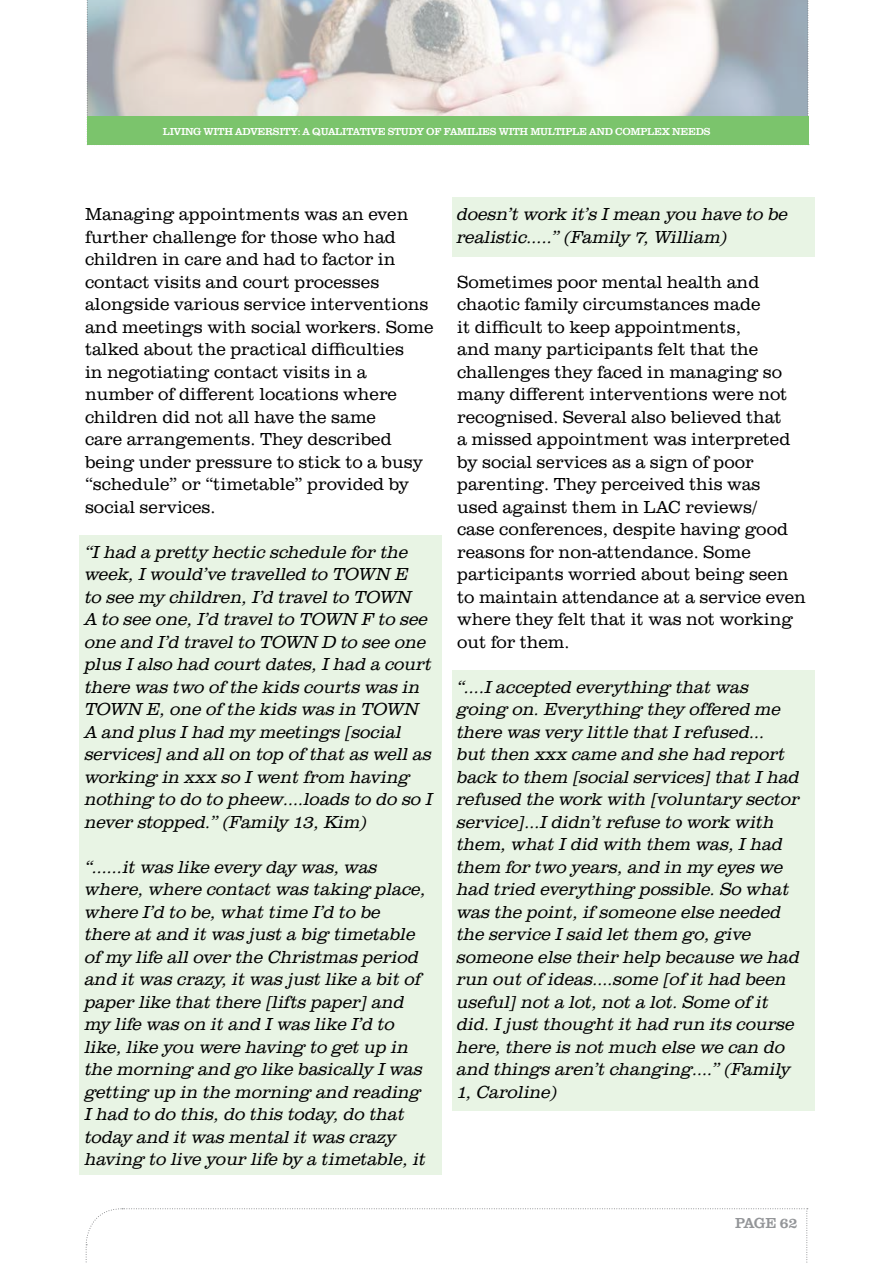
<style>
.page{position:relative;width:893px;height:1263px;background:#fff}
.page>*{position:absolute;margin:0;border:0;box-sizing:border-box;transform-origin:0 0}
.t1{font:italic 300 18px/22.5px "URW Clarendon TOT";color:#000}
.t2{font:300 18px/22.5px "URW Clarendon TOT";color:#000}
.t3{font:15px "URW Clarendon TOT";letter-spacing:-.04em;color:#939598}
.t4{font:10.5px "URW Clarendon TOT";letter-spacing:-.025em;color:#fff}
</style>
<div class="page">
<svg style="left:87px;top:0;width:722px;height:145px"></svg>
<div style="left:87px;top:117px;width:721px;height:28px;background:#7bc46c"></div>
<svg style="left:85px;top:1208px;width:723px;height:55px"></svg>
<div style="left:452px;top:198px;width:363px;height:59px;background:#e8f4e4"></div>
<div style="left:452px;top:670px;width:363px;height:440px;background:#e8f4e4"></div>
<div style="left:80px;top:535px;width:362px;height:639px;background:#e8f4e4"></div>
<p class="t4" style="left:163px;top:125px;width:549px">LIVING WITH ADVERSITY: A QUALITATIVE STUDY OF FAMILIES WITH MULTIPLE AND COMPLEX NEEDS</p>
<p class="t2" style="left:85px;top:203px;width:350px">Managing appointments was an even further challenge for those who had children in care and had to factor in contact visits and court processes alongside various service interventions and meetings with social workers. Some talked about the practical difficulties<br>in negotiating contact visits in a number of different locations where children did not all have the same<br>care arrangements. They described being under pressure to stick to a busy “schedule” or “timetable” provided by social services.</p>
<p class="t1" style="left:85px;top:540px;width:350px">“I had a pretty hectic schedule for the week, I would’ve travelled to TOWN E<br>to see my children, I’d travel to TOWN<br>A to see one, I’d travel to TOWN F to see one and I’d travel to TOWN D to see one plus I also had court dates, I had a court there was two of the kids courts was in TOWN E, one of the kids was in TOWN A and plus I had my meetings [social services] and all on top of that as well as working in xxx so I went from having nothing to do to pheew….loads to do so I never stopped.” (Family 13, Kim)</p>
<p class="t1" style="left:85px;top:855px;width:343px">“……it was like every day was, was where, where contact was taking place, where I’d to be, what time I’d to be there at and it was just a big timetable of my life all over the Christmas period and it was crazy, it was just like a bit of paper like that there [lifts paper] and my life was on it and I was like I’d to like, like you were having to get up in the morning and go like basically I was getting up in the morning and reading I had to do this, do this today, do that today and it was mental it was crazy having to live your life by a timetable, it</p>
<p class="t1" style="left:457px;top:203px;width:333px">doesn’t work it’s I mean you have to be realistic…..” (Family 7, William)</p>
<p class="t2" style="left:457px;top:271px;width:350px">Sometimes poor mental health and chaotic family circumstances made<br>it difficult to keep appointments,<br>and many participants felt that the challenges they faced in managing so many different interventions were not recognised. Several also believed that<br>a missed appointment was interpreted by social services as a sign of poor parenting. They perceived this was used against them in LAC reviews/<br>case conferences, despite having good reasons for non-attendance. Some participants worried about being seen to maintain attendance at a service even where they felt that it was not working out for them.</p>
<p class="t1" style="left:457px;top:675px;width:345px">“….I accepted everything that was going on. Everything they offered me there was very little that I refused…<br>but then xxx came and she had report back to them [social services] that I had refused the work with [voluntary sector service]…I didn’t refuse to work with them, what I did with them was, I had them for two years, and in my eyes we had tried everything possible. So what was the point, if someone else needed the service I said let them go, give someone else their help because we had run out of ideas….some [of it had been useful] not a lot, not a lot. Some of it did. I just thought it had run its course here, there is not much else we can do and things aren’t changing….” (Family 1, Caroline)</p>
<p class="t3" style="left:735px;top:1214px;width:64px">PAGE 62</p>
</div>
